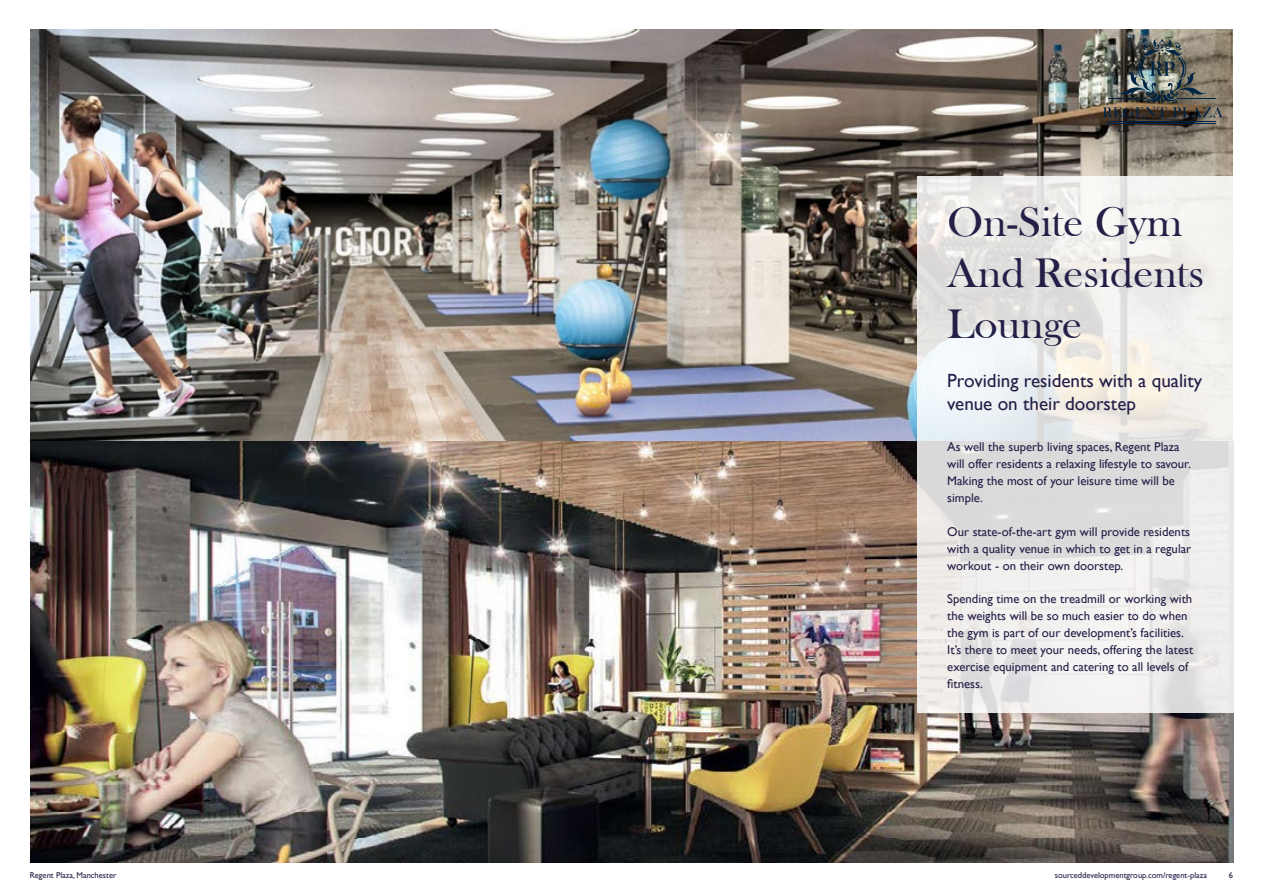
<style>
.page{position:relative;width:1263px;height:893px;background:#fff}
.page>*{position:absolute;margin:0;border:0;box-sizing:border-box;transform-origin:0 0}
.t1{font:42.45px/50.8px "Bask Old Face";color:#241f47;scale:1.05 1}
.t2{font:19.05px/23px "Gill Sans";color:#241f47}
.t3{font:12.75px/17px "Gill Sans";color:#241f47}
.t4{font:8.55px "Gill Sans";color:#241f47}
</style>
<div class="page">
<img style="left:30px;top:30px;width:1203px;height:415px">
<img style="left:31px;top:442px;width:1203px;height:421px">
<svg style="left:916px;top:177px;width:318px;height:536px"></svg>
<hr style="left:1107px;top:121px;width:109px;height:1px;background:#002445">
<hr style="left:1107px;top:123px;width:109px;height:1px;background:#002445">
<img style="left:1103px;top:38px;width:120px;height:80px">
<h1 class="t1" style="left:947px;top:197px;width:246px">On-Site Gym<br>And Residents<br>Lounge</h1>
<h2 class="t2" style="left:947px;top:369px;width:256px">Providing residents with a quality venue on their doorstep</h2>
<p class="t3" style="left:947px;top:438px;width:245px">As well the superb living spaces, Regent Plaza will offer residents a relaxing lifestyle to savour.<br>Making the most of your leisure time will be simple.</p>
<p class="t3" style="left:947px;top:523px;width:245px;text-align:justify">Our state-of-the-art gym will provide residents with a quality venue in which to get in a regular workout - on their own doorstep.</p>
<p class="t3" style="left:947px;top:591px;width:248px">Spending time on the treadmill or working with the weights will be so much easier to do when the gym is part of our development’s facilities.<br>It’s there to meet your needs, offering the latest exercise equipment and catering to all levels of fitness.</p>
<p class="t4" style="left:30px;top:870px;width:88px">Regent Plaza, Manchester</p>
<p class="t4" style="left:1055px;top:870px;width:154px">sourceddevelopmentgroup.com/regent-plaza</p>
<p class="t4" style="left:1229px;top:870px;width:6px">6</p>
</div>
